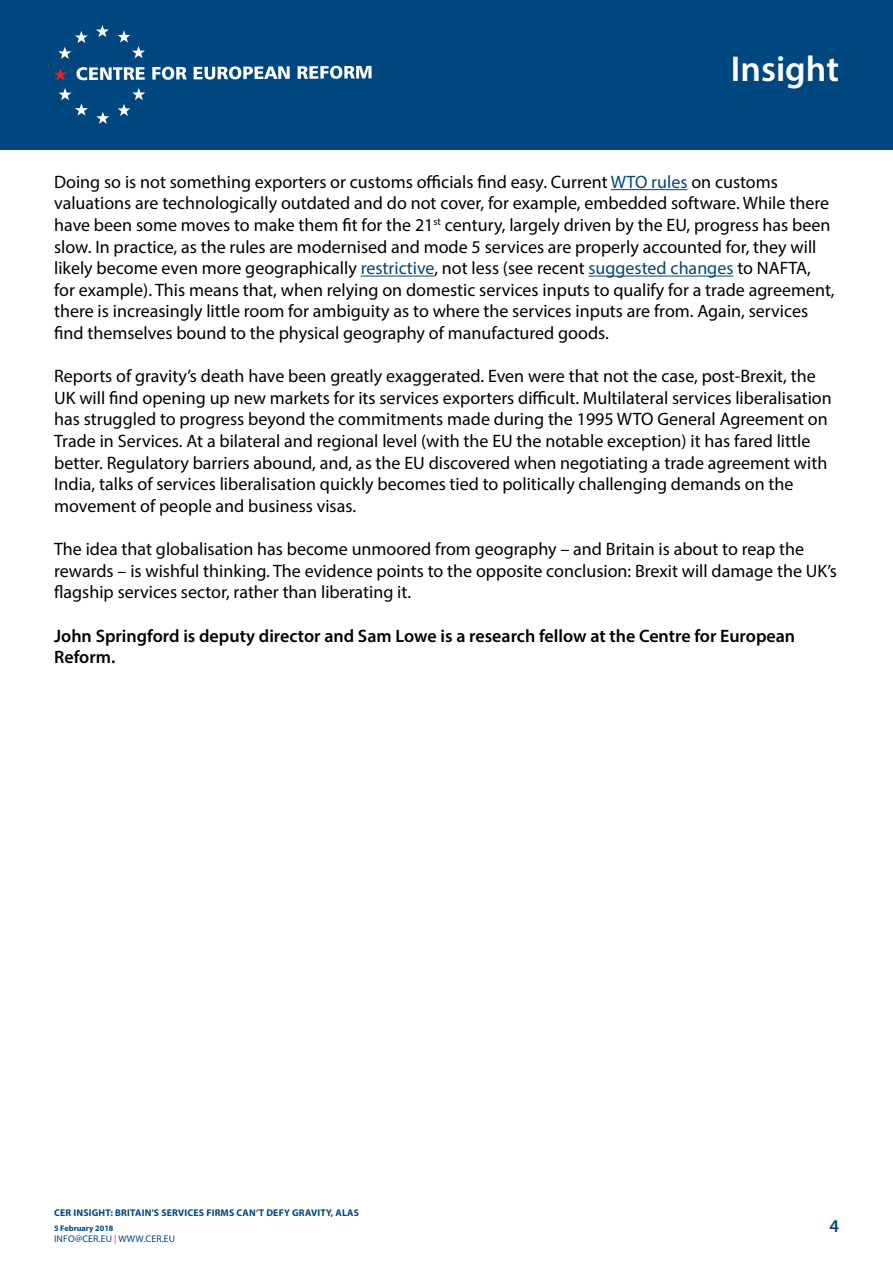
<style>
.page{position:relative;width:893px;height:1263px;background:#fff}
.page>*{position:absolute;margin:0;border:0;box-sizing:border-box;transform-origin:0 0}
.t1{font:600 36px "Myriad Pro";color:#fff}
.t2{font:18px/21.6px "Myriad Pro";color:#000}
.t3{font:600 18px/21.6px "Myriad Pro";color:#000}
.t4{font:600 18px "Myriad Pro";color:#00467f}
.t5{font:700 9.75px "Myriad Pro";letter-spacing:.02em;color:#00467f}
.t6{font:9.75px "Myriad Pro";letter-spacing:.02em;color:#00467f}
.t7{font:700 8.25px "Myriad Pro";color:#00467f}
.s1{color:#00467f}
.s2{color:#ee3124}
</style>
<div class="page">
<div style="left:0;top:0;width:893px;height:150px;background:#00467f"></div>
<svg style="left:96px;top:25px;width:13px;height:12px"></svg>
<svg style="left:118px;top:30px;width:27px;height:28px"></svg>
<svg style="left:118px;top:88px;width:27px;height:28px"></svg>
<svg style="left:96px;top:112px;width:13px;height:12px"></svg>
<svg style="left:59px;top:88px;width:29px;height:28px"></svg>
<svg style="left:58px;top:31px;width:30px;height:28px"></svg>
<svg style="left:54px;top:68px;width:13px;height:12px"></svg>
<svg style="left:76px;top:67px;width:69px;height:13px"></svg>
<svg style="left:152px;top:67px;width:35px;height:13px"></svg>
<svg style="left:194px;top:66px;width:96px;height:14px"></svg>
<svg style="left:298px;top:66px;width:74px;height:13px"></svg>
<hr style="left:611px;top:189px;width:76px;height:1px;background:#00467f">
<hr style="left:361px;top:276px;width:73px;height:1px;background:#00467f">
<hr style="left:588px;top:276px;width:145px;height:1px;background:#00467f">
<h1 class="t1" style="left:731px;top:46px;width:110px">Insight</h1>
<p class="t2" style="left:54px;top:171px;width:782px">Doing so is not something exporters or customs officials find easy. Current <span class="s1">WTO rules</span> on customs valuations are technologically outdated and do not cover, for example, embedded software. While there have been some moves to make them fit for the 21<sup>st</sup> century, largely driven by the EU, progress has been slow. In practice, as the rules are modernised and mode 5 services are properly accounted for, they will likely become even more geographically <span class="s1">restrictive</span>, not less (see recent <span class="s1">suggested changes</span> to NAFTA, for example). This means that, when relying on domestic services inputs to qualify for a trade agreement, there is increasingly little room for ambiguity as to where the services inputs are from. Again, services find themselves bound to the physical geography of manufactured goods.</p>
<p class="t2" style="left:54px;top:365px;width:779px">Reports of gravity’s death have been greatly exaggerated. Even were that not the case, post-Brexit, the UK will find opening up new markets for its services exporters difficult. Multilateral services liberalisation has struggled to progress beyond the commitments made during the 1995 WTO General Agreement on Trade in Services. At a bilateral and regional level (with the EU the notable exception) it has fared little better. Regulatory barriers abound, and, as the EU discovered when negotiating a trade agreement with India, talks of services liberalisation quickly becomes tied to politically challenging demands on the movement of people and business visas.</p>
<p class="t2" style="left:54px;top:538px;width:784px">The idea that globalisation has become unmoored from geography – and Britain is about to reap the rewards – is wishful thinking. The evidence points to the opposite conclusion: Brexit will damage the UK’s flagship services sector, rather than liberating it.</p>
<p class="t3" style="left:54px;top:624px;width:743px">John Springford is deputy director and Sam Lowe is a research fellow at the Centre for European<br>Reform.</p>
<p class="t5" style="left:54px;top:1207px;width:137px">CER INSIGHT: BRITAIN’S SERVICES</p>
<p class="t5" style="left:206px;top:1207px;width:153px">FIRMS CAN’T DEFY GRAVITY, ALAS</p>
<p class="t7" style="left:54px;top:1223px;width:61px">5 FEBRUARY 2018</p>
<p class="t6" style="left:54px;top:1233px;width:123px">info@cer.EU <span class="s2">|</span> WWW.CER.EU</p>
<p class="t4" style="left:829px;top:1215px;width:11px">4</p>
</div>
